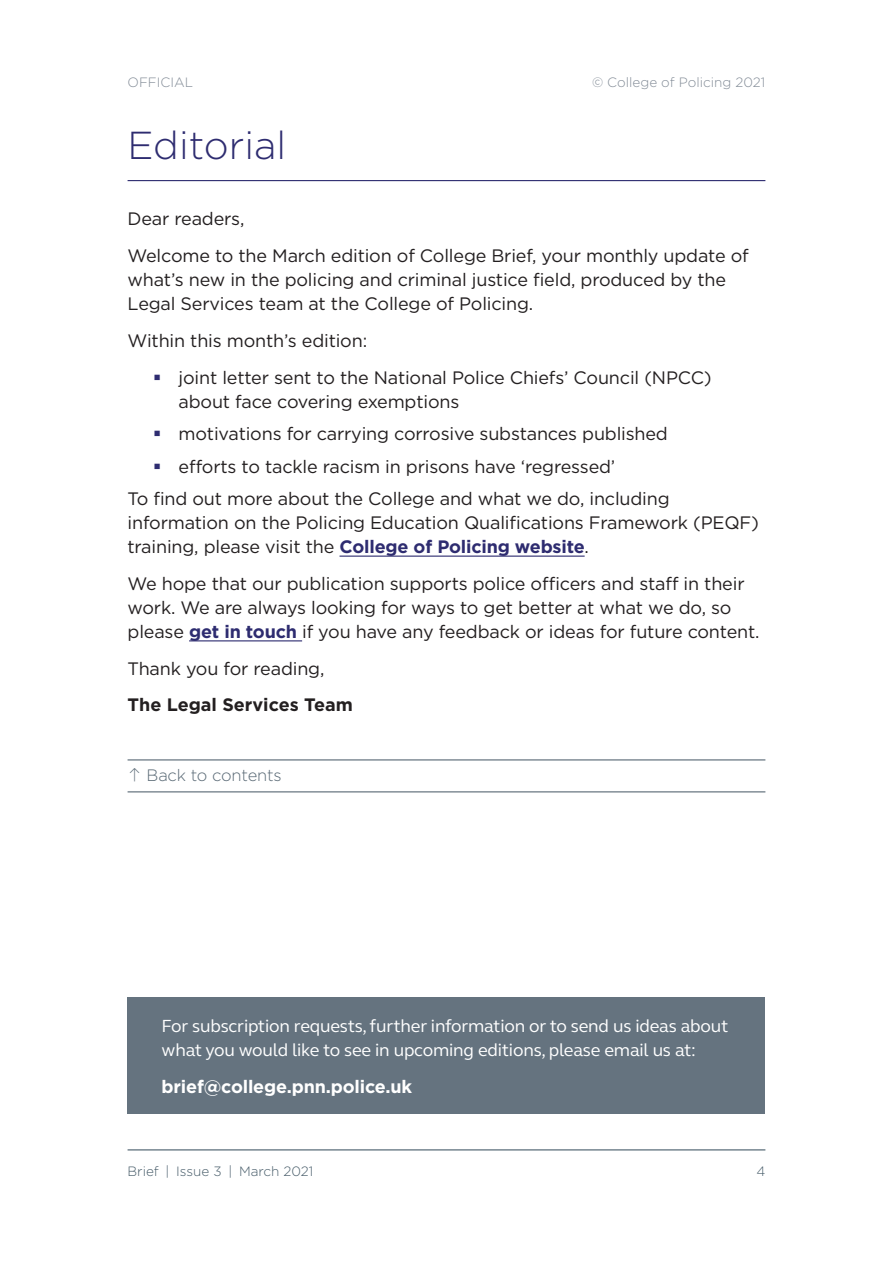
<style>
.page{position:relative;width:893px;height:1263px;background:#fff}
.page>*{position:absolute;margin:0;border:0;box-sizing:border-box;transform-origin:0 0}
.Section_head{font:300 39px "Gotham";color:#2e2c70}
.Body_text{font:18px/24px "Gotham";letter-spacing:-.01em;color:#231f20}
.t1{font:18px/24px "FS Elliot Pro";letter-spacing:-.01em;color:#fff}
.t2{font:700 18px "Gotham";letter-spacing:-.01em;color:#fff}
.Body_text-2{font:700 18px "Gotham";color:#231f20}
.Back_to_contents{font:300 16.5px "Gotham";letter-spacing:-.01em;color:#586874}
.t3{font:300 13.5px "Gotham";color:#838c97}
.t4{font:300 13.5px "Gotham";color:#485d6a}
.s1{font-weight:700;color:#2e2c70}
.s2{font-family:"FS Elliot Pro";font-size:15px}
</style>
<div class="page">
<hr style="left:128px;top:1149px;width:637px;height:1px;background:#485d6a">
<div style="left:128px;top:997px;width:637px;height:117px;background:#65737f"></div>
<hr style="left:128px;top:180px;width:637px;height:1px;background:#2e2c70">
<hr style="left:340px;top:555px;width:245px;height:2px;background:#2e2c70">
<hr style="left:189px;top:640px;width:113px;height:1px;background:#2e2c70">
<hr style="left:128px;top:759px;width:637px;height:1px;background:#586874">
<hr style="left:128px;top:791px;width:637px;height:1px;background:#586874">
<p class="t3" style="left:128px;top:74px;width:67px">OFFICIAL</p>
<p class="t3" style="left:592px;top:74px;width:175px">© College of Policing 2021</p>
<p class="Section_head" style="left:128px;top:120px;width:160px">Editorial</p>
<p class="Body_text" style="left:128px;top:207px;width:118px">Dear readers,</p>
<p class="Body_text" style="left:128px;top:243px;width:623px">Welcome to the March edition of College Brief, your monthly update of what’s new in the policing and criminal justice field, produced by the<br>Legal Services team at the College of Policing.</p>
<p class="Body_text" style="left:128px;top:328px;width:241px">Within this month’s edition:</p>
<p class="Body_text" style="left:179px;top:365px;width:535px">joint letter sent to the National Police Chiefs’ Council (NPCC) about face covering exemptions</p>
<p class="Body_text" style="left:179px;top:421px;width:491px">motivations for carrying corrosive substances published</p>
<p class="Body_text" style="left:179px;top:454px;width:438px">efforts to tackle racism in prisons have ‘regressed’</p>
<p class="Body_text" style="left:128px;top:486px;width:633px">To find out more about the College and what we do, including information on the Policing Education Qualifications Framework (PEQF) training, please visit the <span class="s1">College of Policing website</span>.</p>
<p class="Body_text" style="left:128px;top:571px;width:633px">We hope that our publication supports police officers and staff in their work. We are always looking for ways to get better at what we do, so please <span class="s1">get in touch</span> if you have any feedback or ideas for future content.</p>
<p class="Body_text" style="left:128px;top:656px;width:198px">Thank you for reading,</p>
<p class="Body_text-2" style="left:128px;top:693px;width:227px">The Legal Services Team</p>
<p class="Back_to_contents" style="left:128px;top:764px;width:156px"><span class="s2">↑</span> Back to contents</p>
<p class="t1" style="left:162px;top:1013px;width:568px">For subscription requests, further information or to send us ideas about what you would like to see in upcoming editions, please email us at:</p>
<p class="t2" style="left:162px;top:1074px;width:252px">brief@college.pnn.police.uk</p>
<p class="t4" style="left:128px;top:1163px;width:187px">Brief | Issue 3 | March 2021</p>
<p class="t4" style="left:756px;top:1163px;width:10px">4</p>
</div>
